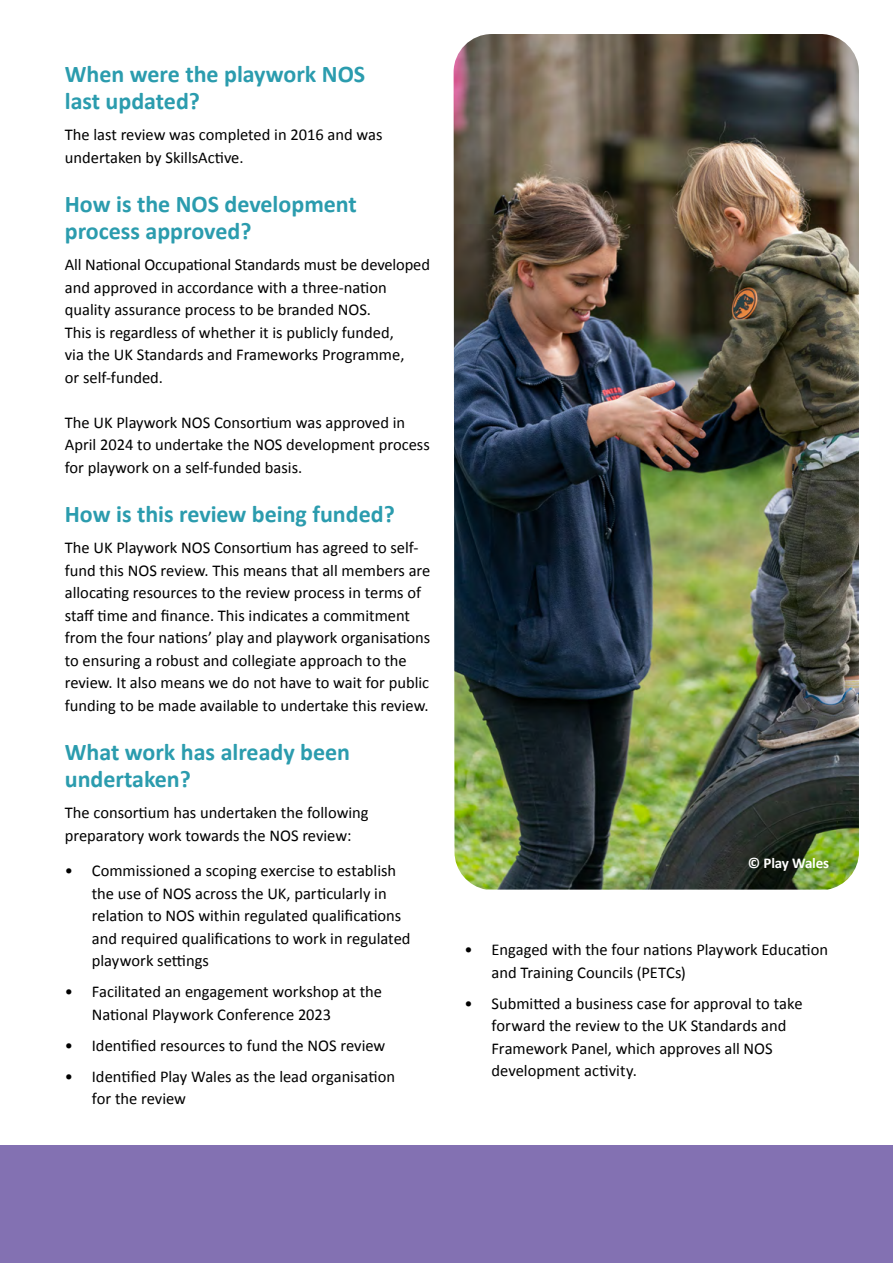
<style>
.page{position:relative;width:893px;height:1263px;background:#fff}
.page>*{position:absolute;margin:0;border:0;box-sizing:border-box;transform-origin:0 0}
.t1{font:700 24px/27px "Calibri";color:#2b9cae}
.t2{font:16.5px/22.5px "Calibri";color:#000}
.t3{font:700 15px "Calibri";letter-spacing:-.01em;color:#fff}
</style>
<div class="page">
<img style="left:454px;top:34px;width:405px;height:856px">
<div style="left:0;top:1145px;width:893px;height:118px;background:#8371b2"></div>
<h1 class="t1" style="left:65px;top:60px;width:302px">When were the playwork NOS last updated?</h1>
<p class="t2" style="left:65px;top:123px;width:319px">The last review was completed in 2016 and was undertaken by SkillsActive.</p>
<h1 class="t1" style="left:65px;top:190px;width:294px">How is the NOS development process approved?</h1>
<p class="t2" style="left:65px;top:253px;width:367px">All National Occupational Standards must be developed and approved in accordance with a three-nation quality assurance process to be branded NOS.<br>This is regardless of whether it is publicly funded,<br>via the UK Standards and Frameworks Programme,<br>or self-funded.</p>
<p class="t2" style="left:65px;top:411px;width:366px">The UK Playwork NOS Consortium was approved in<br>April 2024 to undertake the NOS development process for playwork on a self-funded basis.</p>
<h1 class="t1" style="left:65px;top:500px;width:331px">How is this review being funded?</h1>
<p class="t2" style="left:65px;top:536px;width:367px">The UK Playwork NOS Consortium has agreed to self&shy;fund this NOS review. This means that all members are allocating resources to the review process in terms of staff time and finance. This indicates a commitment from the four nations’ play and playwork organisations to ensuring a robust and collegiate approach to the review. It also means we do not have to wait for public funding to be made available to undertake this review.</p>
<h1 class="t1" style="left:65px;top:738px;width:287px">What work has already been undertaken?</h1>
<p class="t2" style="left:65px;top:801px;width:305px">The consortium has undertaken the following preparatory work towards the NOS review:</p>
<p class="t2" style="left:92px;top:859px;width:320px;text-indent:-27px">• Commissioned a scoping exercise to establish the use of NOS across the UK, particularly in relation to NOS within regulated qualifications and required qualifications to work in regulated playwork settings</p>
<p class="t2" style="left:92px;top:980px;width:292px;text-indent:-27px">• Facilitated an engagement workshop at the<br>National Playwork Conference 2023</p>
<p class="t2" style="left:65px;top:1033px;width:322px">• Identified resources to fund the NOS review</p>
<p class="t2" style="left:92px;top:1064px;width:305px;text-indent:-27px">• Identified Play Wales as the lead organisation for the review</p>
<p class="t3" style="left:748px;top:852px;width:83px">© Play Wales</p>
<p class="t2" style="left:492px;top:938px;width:338px;text-indent:-27px">• Engaged with the four nations Playwork Education and Training Councils (PETCs)</p>
<p class="t2" style="left:492px;top:992px;width:313px;text-indent:-27px">• Submitted a business case for approval to take forward the review to the UK Standards and Framework Panel, which approves all NOS development activity.</p>
</div>
